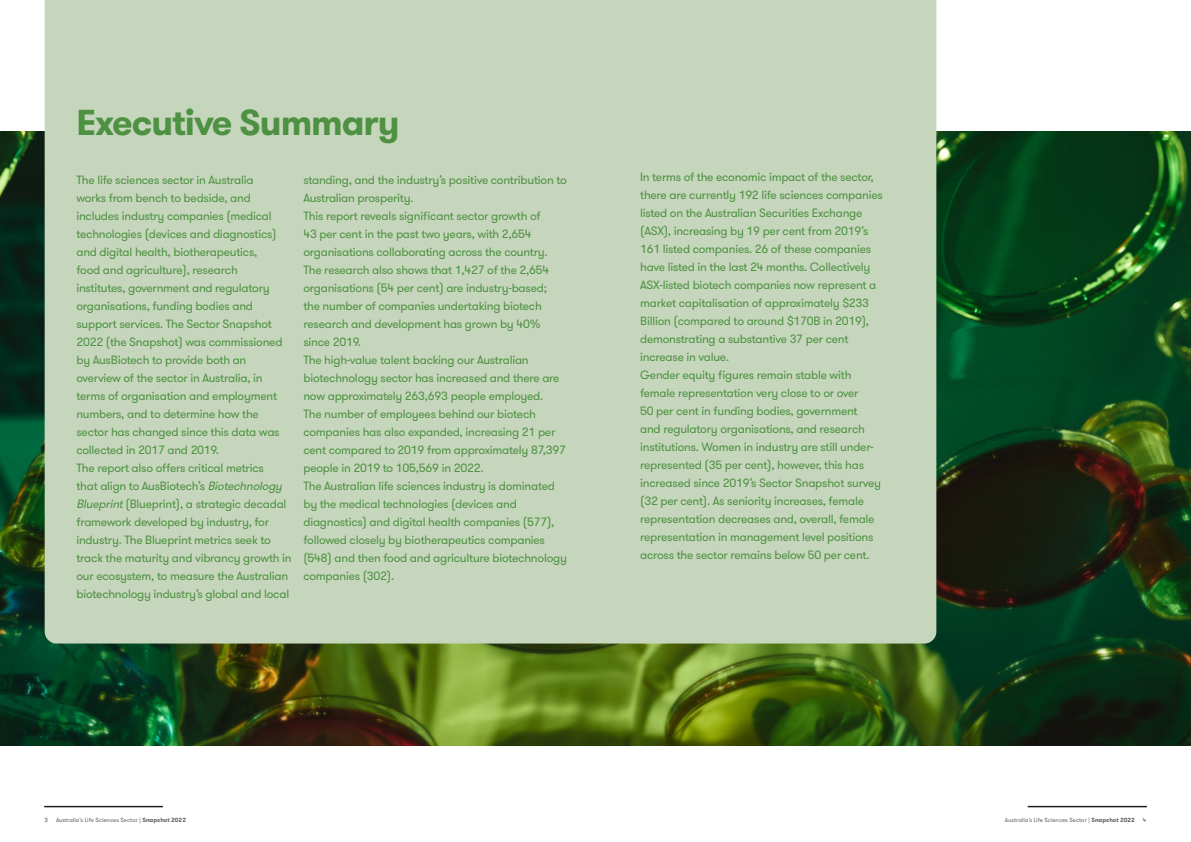
<style>
.page{position:relative;width:1191px;height:842px;background:#fff}
.page>*{position:absolute;margin:0;border:0;box-sizing:border-box;transform-origin:0 0}
.A_Title_text__ToC{font:700 36px "GT Walsheim Pro";letter-spacing:-.03em;color:#4e9142}
.N_Notes___Sources{font:12px/18px "GT Walsheim Pro";letter-spacing:-.02em;color:#4e9142}
.t1{font:6px "GT Walsheim Pro";color:#636366}
.N_Notes___Sources-2{font:300 6px "GT Walsheim Pro";color:#231f20}
.s1{font-style:italic}
.s2{font-weight:700}
</style>
<div class="page">
<hr style="left:45px;top:806px;width:117px;height:1px;background:#231f20">
<hr style="left:1028px;top:806px;width:118px;height:1px;background:#231f20">
<img style="left:0;top:131px;width:1191px;height:614px">
<div style="left:45px;top:0;width:891px;height:643px;background:#c6d6bc"></div>
<p class="A_Title_text__ToC" style="left:76px;top:99px;width:325px">Executive Summary</p>
<p class="N_Notes___Sources" style="left:76px;top:171px;width:207px">The life sciences sector in Australia works from bench to bedside, and includes industry companies (medical technologies (devices and diagnostics) and digital health, biotherapeutics, food and agriculture), research institutes, government and regulatory organisations, funding bodies and support services. The Sector Snapshot 2022 (the Snapshot) was commissioned by AusBiotech to provide both an overview of the sector in Australia, in terms of organisation and employment numbers, and to determine how the sector has changed since this data was collected in 2017 and 2019.</p>
<p class="N_Notes___Sources" style="left:76px;top:459px;width:217px">The report also offers critical metrics<br>that align to AusBiotech’s <span class="s1">Biotechnology Blueprint</span>(Blueprint), a strategic decadal framework developed by industry, for industry. The Blueprint metrics seek to track the maturity and vibrancy growth in our ecosystem, to measure the Australian biotechnology industry’s global and local</p>
<p class="N_Notes___Sources" style="left:303px;top:171px;width:265px">standing, and the industry’s positive contribution to<br>Australian prosperity.</p>
<p class="N_Notes___Sources" style="left:303px;top:207px;width:246px">This report reveals significant sector growth of<br>43 per cent in the past two years, with 2,654 organisations collaborating across the country.</p>
<p class="N_Notes___Sources" style="left:303px;top:261px;width:248px">The research also shows that 1,427 of the 2,654 organisations (54 per cent) are industry-based; the number of companies undertaking biotech research and development has grown by 40% since 2019.</p>
<p class="N_Notes___Sources" style="left:303px;top:351px;width:258px">The high-value talent backing our Australian biotechnology sector has increased and there are now approximately 263,693 people employed.</p>
<p class="N_Notes___Sources" style="left:303px;top:405px;width:264px">The number of employees behind our biotech companies has also expanded, increasing 21 per cent compared to 2019 from approximately 87,397 people in 2019 to 105,569 in 2022.</p>
<p class="N_Notes___Sources" style="left:303px;top:477px;width:265px">The Australian life sciences industry is dominated by the medical technologies (devices and diagnostics) and digital health companies (577), followed closely by biotherapeutics companies (548) and then food and agriculture biotechnology companies (302).</p>
<p class="N_Notes___Sources" style="left:640px;top:168px;width:244px">In terms of the economic impact of the sector, there are currently 192 life sciences companies listed on the Australian Securities Exchange (ASX), increasing by 19 per cent from 2019’s 161 listed companies. 26 of these companies have listed in the last 24 months. Collectively ASX-listed biotech companies now represent a market capitalisation of approximately $233<br>Billion (compared to around $170B in 2019), demonstrating a substantive 37 per cent increase in value.</p>
<p class="N_Notes___Sources" style="left:640px;top:366px;width:242px">Gender equity figures remain stable with female representation very close to or over<br>50 per cent in funding bodies, government and regulatory organisations, and research institutions. Women in industry are still under&shy;represented (35 per cent), however, this has increased since 2019’s Sector Snapshot survey (32 per cent). As seniority increases, female representation decreases and, overall, female representation in management level positions across the sector remains below 50 per cent.</p>
<p class="t1" style="left:56px;top:816px;width:131px">Australia’s Life Sciences Sector | <span class="s2">Snapshot 2022</span></p>
<p class="t1" style="left:1005px;top:816px;width:131px">Australia’s Life Sciences Sector | <span class="s2">Snapshot 2022</span></p>
<p class="N_Notes___Sources-2" style="left:45px;top:816px;width:5px">3</p>
<p class="N_Notes___Sources-2" style="left:1142px;top:816px;width:5px">4</p>
</div>
